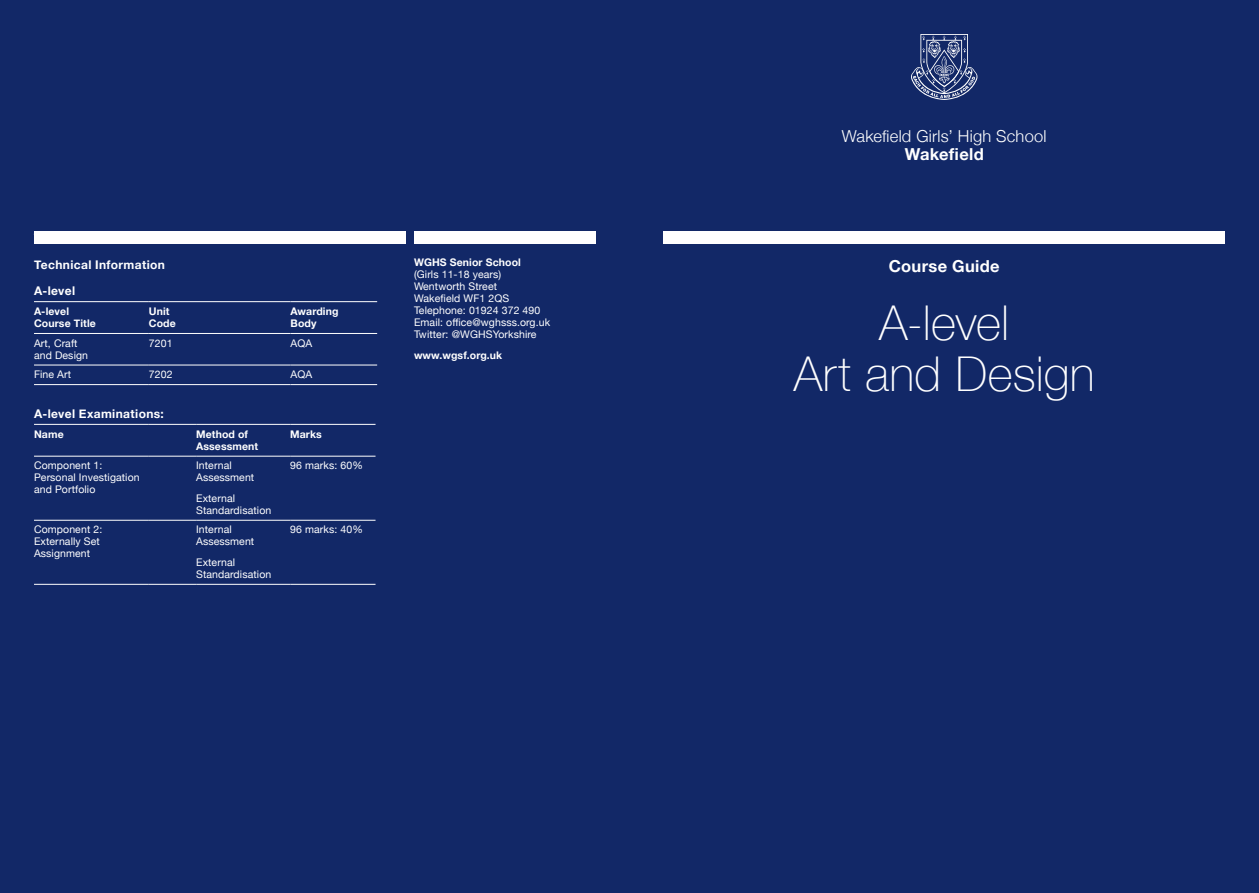
<style>
.page{position:relative;width:1259px;height:893px;background:#122867}
.page>*{position:absolute;margin:0;border:0;box-sizing:border-box;transform-origin:0 0}
.t1{font:100 48px/51px "Helvetica Neue";letter-spacing:.005em;color:#fff;text-align:center}
.t2{font:300 16.5px "Helvetica Neue";letter-spacing:.015em;color:#fff}
.t3{font:700 16.5px "Helvetica Neue";letter-spacing:.02em;color:#fff}
.t4{font:700 12px/26.2px "Helvetica Neue";letter-spacing:.03em;color:#fff}
.t5{font:10.5px/12px "Helvetica Neue";letter-spacing:.01em;color:#fff}
.t6{font:700 10.5px/12px "Helvetica Neue";letter-spacing:.01em;color:#fff}
</style>
<div class="page">
<div style="left:34px;top:231px;width:371px;height:12px;background:#fff"></div>
<div style="left:414px;top:231px;width:181px;height:12px;background:#fff"></div>
<div style="left:663px;top:231px;width:562px;height:12px;background:#fff"></div>
<hr style="left:34px;top:301px;width:115px;height:1px;background:#fff">
<hr style="left:149px;top:301px;width:141px;height:1px;background:#fff">
<hr style="left:290px;top:301px;width:87px;height:1px;background:#fff">
<hr style="left:34px;top:333px;width:115px;height:1px;background:#fff">
<hr style="left:149px;top:333px;width:141px;height:1px;background:#fff">
<hr style="left:290px;top:333px;width:87px;height:1px;background:#fff">
<hr style="left:34px;top:365px;width:115px;height:1px;background:#fff">
<hr style="left:149px;top:365px;width:141px;height:1px;background:#fff">
<hr style="left:290px;top:365px;width:87px;height:1px;background:#fff">
<hr style="left:34px;top:384px;width:115px;height:1px;background:#fff">
<hr style="left:149px;top:384px;width:141px;height:1px;background:#fff">
<hr style="left:290px;top:384px;width:87px;height:1px;background:#fff">
<hr style="left:34px;top:424px;width:115px;height:1px;background:#fff">
<hr style="left:149px;top:424px;width:47px;height:1px;background:#fff">
<hr style="left:196px;top:424px;width:94px;height:1px;background:#fff">
<hr style="left:290px;top:424px;width:85px;height:1px;background:#fff">
<hr style="left:34px;top:456px;width:115px;height:1px;background:#fff">
<hr style="left:149px;top:456px;width:47px;height:1px;background:#fff">
<hr style="left:196px;top:456px;width:94px;height:1px;background:#fff">
<hr style="left:290px;top:456px;width:85px;height:1px;background:#fff">
<hr style="left:34px;top:520px;width:115px;height:1px;background:#fff">
<hr style="left:149px;top:520px;width:47px;height:1px;background:#fff">
<hr style="left:196px;top:520px;width:94px;height:1px;background:#fff">
<hr style="left:290px;top:520px;width:85px;height:1px;background:#fff">
<hr style="left:34px;top:584px;width:115px;height:1px;background:#fff">
<hr style="left:149px;top:584px;width:47px;height:1px;background:#fff">
<hr style="left:196px;top:584px;width:94px;height:1px;background:#fff">
<hr style="left:290px;top:584px;width:85px;height:1px;background:#fff">
<svg style="left:911px;top:34px;width:66px;height:66px"></svg>
<p class="t4" style="left:34px;top:252px;width:133px">Technical Information<br>A-level</p>
<p class="t6" style="left:34px;top:306px;width:63px">A-level<br>Course Title</p>
<p class="t6" style="left:149px;top:306px;width:28px">Unit<br>Code</p>
<p class="t6" style="left:290px;top:306px;width:49px">Awarding<br>Body</p>
<p class="t5" style="left:34px;top:337px;width:56px">Art, Craft and Design</p>
<p class="t5" style="left:149px;top:337px;width:25px">7201</p>
<p class="t5" style="left:290px;top:337px;width:23px">AQA</p>
<p class="t5" style="left:34px;top:369px;width:39px">Fine Art</p>
<p class="t5" style="left:149px;top:369px;width:25px">7202</p>
<p class="t5" style="left:290px;top:369px;width:23px">AQA</p>
<p class="t4" style="left:34px;top:400px;width:131px">A-level Examinations:</p>
<p class="t6" style="left:34px;top:428px;width:31px">Name</p>
<p class="t6" style="left:196px;top:428px;width:64px">Method of<br>Assessment</p>
<p class="t6" style="left:290px;top:428px;width:33px">Marks</p>
<p class="t5" style="left:34px;top:460px;width:107px">Component 1:<br>Personal Investigation and Portfolio</p>
<p class="t5" style="left:196px;top:460px;width:60px">Internal<br>Assessment</p>
<p class="t5" style="left:196px;top:493px;width:77px">External<br>Standardisation</p>
<p class="t5" style="left:290px;top:460px;width:74px">96 marks: 60%</p>
<p class="t5" style="left:34px;top:524px;width:70px">Component 2:<br>Externally Set<br>Assignment</p>
<p class="t5" style="left:196px;top:524px;width:60px">Internal<br>Assessment</p>
<p class="t5" style="left:196px;top:557px;width:77px">External<br>Standardisation</p>
<p class="t5" style="left:290px;top:524px;width:74px">96 marks: 40%</p>
<p class="t6" style="left:414px;top:257px;width:108px">WGHS Senior School</p>
<p class="t5" style="left:414px;top:269px;width:138px">(Girls 11-18 years)<br>Wentworth Street<br>Wakefield WF1 2QS<br>Telephone: 01924 372 490<br>Email: office@wghsss.org.uk<br>Twitter: @WGHSYorkshire</p>
<p class="t6" style="left:414px;top:349px;width:90px">www.wgsf.org.uk</p>
<h2 class="t2" style="left:842px;top:123px;width:206px">Wakefield Girls’ High School</h2>
<h2 class="t3" style="left:904px;top:141px;width:81px">Wakefield</h2>
<h2 class="t3" style="left:888px;top:253px;width:113px">Course Guide</h2>
<h1 class="t1" style="left:793px;top:296px;width:303px">A-level<br>Art and Design</h1>
</div>
